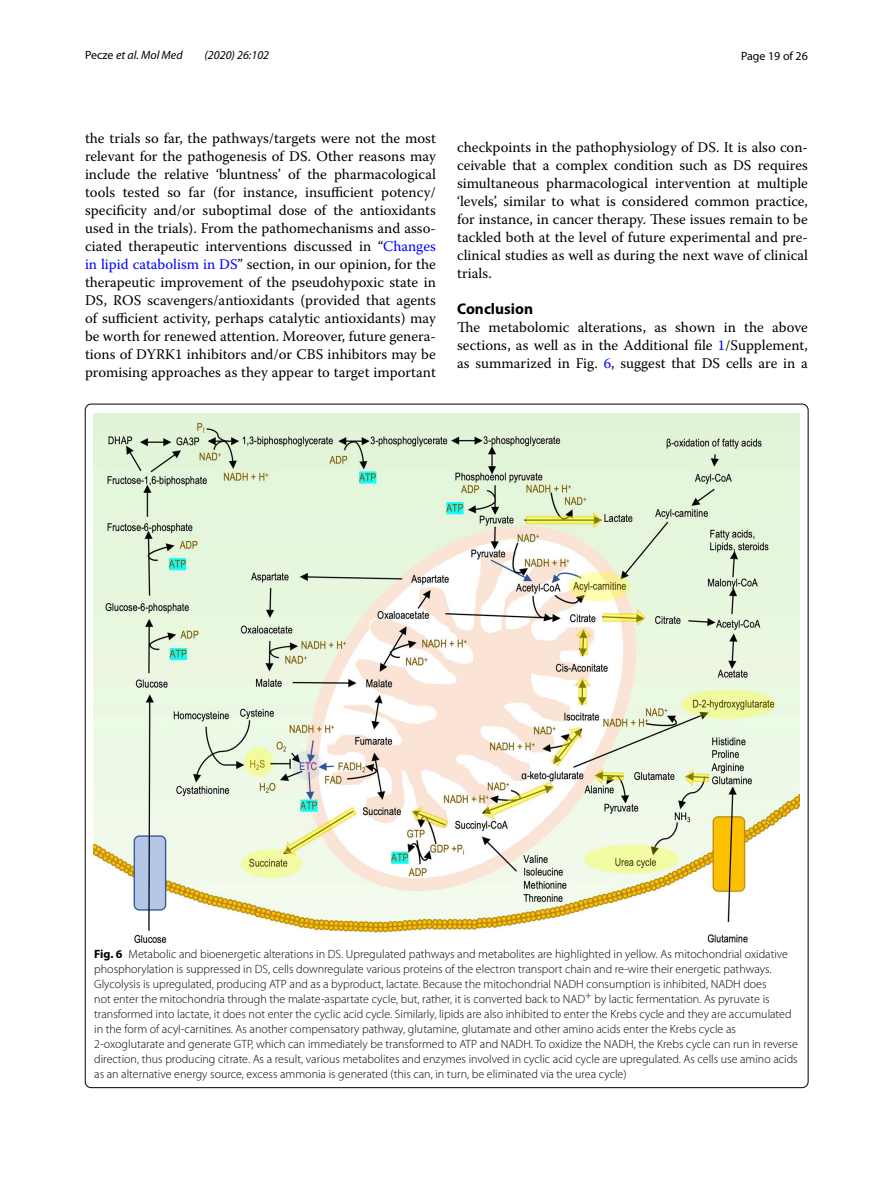
<style>
.page{position:relative;width:893px;height:1187px;background:#fff}
.page>*{position:absolute;margin:0;border:0;box-sizing:border-box;transform-origin:0 0}
.t1{font:700 15.45px "Myriad Pro";color:#000}
.t2{font:14.7px/18px "Warnock Pro";color:#000;text-align:justify}
.t3{font:300 12px/15px "Myriad Pro";color:#000}
.t4{font:italic 12px "Myriad Pro";color:#000}
.t5{font:12px "Myriad Pro";color:#000}
.s1{font-style:normal}
.s2{color:#00f}
.s3{font-weight:700}
</style>
<div class="page">
<img style="left:94px;top:413px;width:706px;height:529px">
<p class="t4" style="left:85px;top:48px;width:99px"><span class="s1">Pecze</span> et al. Mol Med</p>
<p class="t4" style="left:205px;top:48px;width:66px">(2020) 26:102</p>
<p class="t5" style="left:741px;top:48px;width:68px">Page 19 of 26</p>
<p class="t2" style="left:85px;top:128px;width:352px">the trials so far, the pathways/targets were not the most relevant for the pathogenesis of DS. Other reasons may include the relative ‘bluntness’ of the pharmacological tools tested so far (for instance, insufficient potency/ specificity and/or suboptimal dose of the antioxidants used in the trials). From the pathomechanisms and asso&shy;ciated therapeutic interventions discussed in “<span class="s2">Changes in lipid catabolism in DS</span>” section, in our opinion, for the therapeutic improvement of the pseudohypoxic state in DS, ROS scavengers/antioxidants (provided that agents of sufficient activity, perhaps catalytic antioxidants) may be worth for renewed attention. Moreover, future genera&shy;tions of DYRK1 inhibitors and/or CBS inhibitors may be promising approaches as they appear to target important</p>
<p class="t2" style="left:457px;top:137px;width:352px">checkpoints in the pathophysiology of DS. It is also con&shy;ceivable that a complex condition such as DS requires simultaneous pharmacological intervention at multiple ‘levels’, similar to what is considered common practice, for instance, in cancer therapy. These issues remain to be tackled both at the level of future experimental and pre&shy;clinical studies as well as during the next wave of clinical trials.</p>
<p class="t1" style="left:457px;top:298px;width:77px">Conclusion</p>
<p class="t2" style="left:457px;top:317px;width:352px">The metabolomic alterations, as shown in the above sections, as well as in the Additional file <span class="s2">1</span>/Supplement, as summarized in Fig. <span class="s2">6</span>, suggest that DS cells are in a</p>
<p class="t3" style="left:94px;top:946px;width:705px"><span class="s3">Fig. 6</span> Metabolic and bioenergetic alterations in DS. Upregulated pathways and metabolites are highlighted in yellow. As mitochondrial oxidative phosphorylation is suppressed in DS, cells downregulate various proteins of the electron transport chain and re-wire their energetic pathways.<br>Glycolysis is upregulated, producing ATP and as a byproduct, lactate. Because the mitochondrial NADH consumption is inhibited, NADH does<br>not enter the mitochondria through the malate-aspartate cycle, but, rather, it is converted back to NAD<sup>+</sup> by lactic fermentation. As pyruvate is transformed into lactate, it does not enter the cyclic acid cycle. Similarly, lipids are also inhibited to enter the Krebs cycle and they are accumulated in the form of acyl-carnitines. As another compensatory pathway, glutamine, glutamate and other amino acids enter the Krebs cycle as 2-oxoglutarate and generate GTP, which can immediately be transformed to ATP and NADH. To oxidize the NADH, the Krebs cycle can run in reverse direction, thus producing citrate. As a result, various metabolites and enzymes involved in cyclic acid cycle are upregulated. As cells use amino acids as an alternative energy source, excess ammonia is generated (this can, in turn, be eliminated via the urea cycle)</p>
</div>
